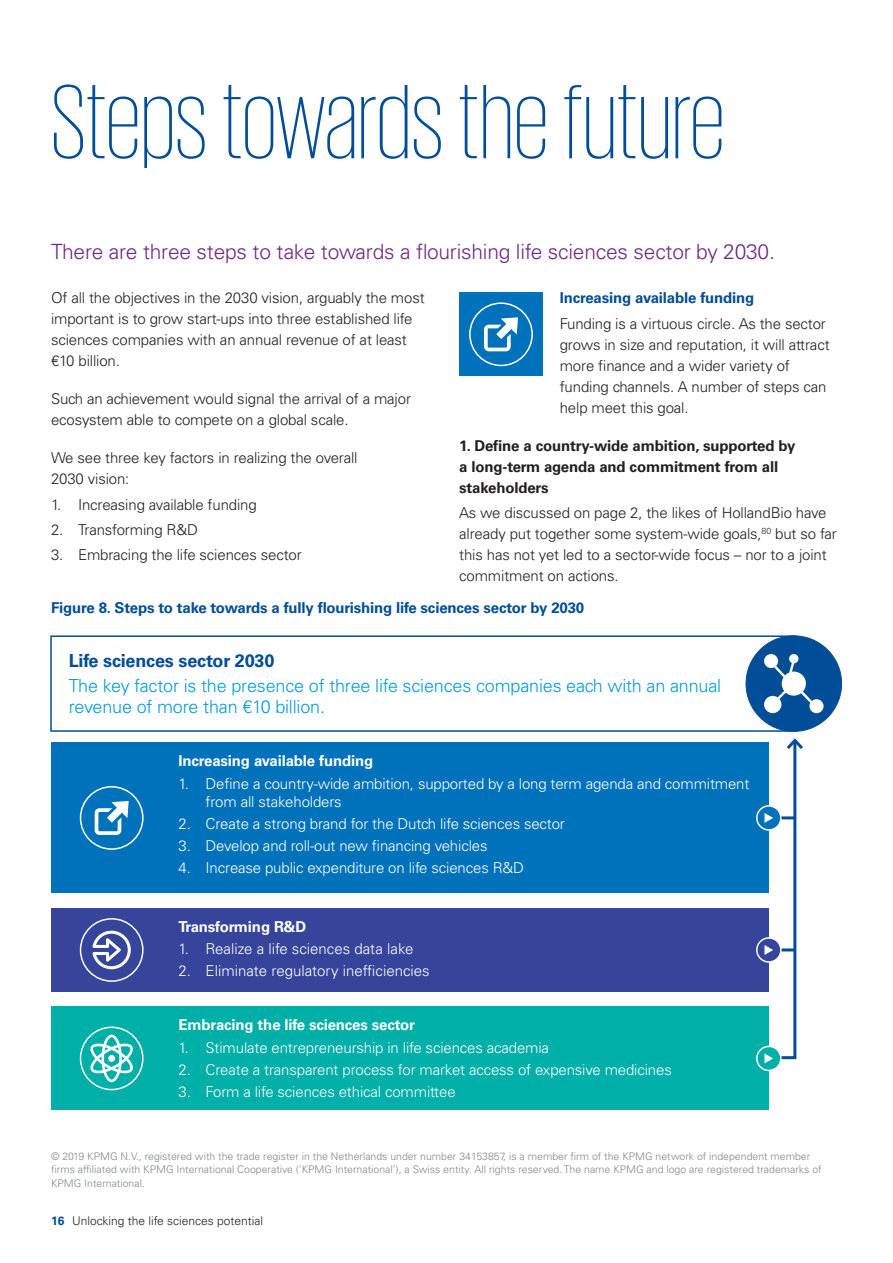
<style>
.page{position:relative;width:893px;height:1263px;background:#fff}
.page>*{position:absolute;margin:0;border:0;box-sizing:border-box;transform-origin:0 0}
.t1{font:200 108px "KPMG";color:#014d97}
.t2{font:300 21px "Univers LT Std";letter-spacing:-.01em;color:#6f2786}
.t3{font:300 18px/21px "Univers LT Std";letter-spacing:-.01em;color:#009cdc}
.t4{font:700 18px "Univers LT Std";letter-spacing:-.01em;color:#014d97}
.t5{font:300 15px/21px "Univers LT Std";letter-spacing:-.01em;color:#231f20}
.t6{font:300 15px/18px "Univers LT Std";letter-spacing:-.01em;color:#fff}
.t7{font:700 15px "Univers LT Std";letter-spacing:-.01em;color:#014d97}
.t8{font:700 15px/21px "Univers LT Std";letter-spacing:-.01em;color:#231f20}
.t9{font:700 15px "Univers LT Std";letter-spacing:-.01em;color:#fff}
.t10{font:300 12px "Univers LT Std";color:#231f20}
.t11{font:700 12px "Univers LT Std";color:#014d97}
.t12{font:300 10.5px/13.5px "Univers LT Std";color:#828688}
</style>
<div class="page">
<div style="left:50px;top:635px;width:745px;height:97px;border:2px solid #014d97"></div>
<div style="left:51px;top:1007px;width:718px;height:103px;background:#00afa8"></div>
<div style="left:51px;top:743px;width:718px;height:150px;background:#0072bc"></div>
<div style="left:51px;top:908px;width:718px;height:84px;background:#36449c"></div>
<div style="left:746px;top:636px;width:96px;height:95px;background:#014d97;border-radius:50%"></div>
<svg style="left:764px;top:654px;width:60px;height:59px"></svg>
<div style="left:757px;top:1046px;width:24px;height:24px;background:#00afa8;border-radius:50%"></div>
<div style="left:756px;top:1046px;width:26px;height:25px;border:2px solid #fff;border-radius:50%"></div>
<svg style="left:741px;top:738px;width:62px;height:325px"></svg>
<div style="left:80px;top:786px;width:64px;height:64px;border:2px solid #fff;border-radius:50%"></div>
<div style="left:80px;top:918px;width:64px;height:64px;border:2px solid #fff;border-radius:50%"></div>
<div style="left:80px;top:1026px;width:64px;height:64px;border:2px solid #fff;border-radius:50%"></div>
<svg style="left:95px;top:801px;width:34px;height:34px"></svg>
<svg style="left:92px;top:931px;width:39px;height:38px"></svg>
<svg style="left:89px;top:1034px;width:45px;height:48px"></svg>
<div style="left:459px;top:293px;width:84px;height:83px;background:#0072bc"></div>
<div style="left:469px;top:302px;width:64px;height:64px;border:2px solid #fff;border-radius:50%"></div>
<svg style="left:484px;top:317px;width:34px;height:34px"></svg>
<h1 class="t1" style="left:51px;top:71px;width:675px">Steps towards the future</h1>
<h2 class="t2" style="left:51px;top:238px;width:725px">There are three steps to take towards a flourishing life sciences sector by 2030.</h2>
<p class="t5" style="left:51px;top:288px;width:375px">Of all the objectives in the 2030 vision, arguably the most important is to grow start-ups into three established life sciences companies with an annual revenue of at least €10 billion.</p>
<p class="t5" style="left:51px;top:389px;width:361px">Such an achievement would signal the arrival of a major ecosystem able to compete on a global scale.</p>
<p class="t5" style="left:51px;top:448px;width:308px">We see three key factors in realizing the overall<br>2030 vision:</p>
<p class="t5" style="left:51px;top:494px;width:207px">1. Increasing available funding</p>
<p class="t5" style="left:51px;top:519px;width:148px">2. Transforming R&amp;D</p>
<p class="t5" style="left:51px;top:544px;width:252px">3. Embracing the life sciences sector</p>
<p class="t7" style="left:560px;top:289px;width:196px">Increasing available funding</p>
<p class="t5" style="left:560px;top:313px;width:271px">Funding is a virtuous circle. As the sector grows in size and reputation, it will attract more finance and a wider variety of funding channels. A number of steps can help meet this goal.</p>
<p class="t8" style="left:459px;top:435px;width:338px">1. Define a country-wide ambition, supported by a long-term agenda and commitment from all stakeholders</p>
<p class="t5" style="left:459px;top:502px;width:379px">As we discussed on page 2, the likes of HollandBio have already put together some system-wide goals,<sup>80</sup> but so far this has not yet led to a sector-wide focus – nor to a joint commitment on actions.</p>
<p class="t7" style="left:51px;top:599px;width:535px">Figure 8. Steps to take towards a fully flourishing life sciences sector by 2030</p>
<p class="t4" style="left:69px;top:650px;width:207px">Life sciences sector 2030</p>
<p class="t3" style="left:69px;top:675px;width:654px">The key factor is the presence of three life sciences companies each with an annual revenue of more than €10 billion.</p>
<p class="t9" style="left:179px;top:752px;width:196px">Increasing available funding</p>
<p class="t6" style="left:206px;top:774px;width:545px;text-indent:-27px">1. Define a country-wide ambition, supported by a long term agenda and commitment from all stakeholders</p>
<p class="t6" style="left:179px;top:814px;width:388px">2. Create a strong brand for the Dutch life sciences sector</p>
<p class="t6" style="left:179px;top:837px;width:310px">3. Develop and roll-out new financing vehicles</p>
<p class="t6" style="left:179px;top:859px;width:347px">4. Increase public expenditure on life sciences R&amp;D</p>
<p class="t9" style="left:179px;top:918px;width:129px">Transforming R&amp;D</p>
<p class="t6" style="left:179px;top:940px;width:237px">1. Realize a life sciences data lake</p>
<p class="t6" style="left:179px;top:962px;width:253px">2. Eliminate regulatory inefficiencies</p>
<p class="t9" style="left:179px;top:1016px;width:238px">Embracing the life sciences sector</p>
<p class="t6" style="left:179px;top:1038px;width:372px">1. Stimulate entrepreneurship in life sciences academia</p>
<p class="t6" style="left:179px;top:1061px;width:495px">2. Create a transparent process for market access of expensive medicines</p>
<p class="t6" style="left:179px;top:1083px;width:279px">3. Form a life sciences ethical committee</p>
<p class="t12" style="left:51px;top:1149px;width:772px">© 2019 KPMG N.V., registered with the trade register in the Netherlands under number 34153857, is a member firm of the KPMG network of independent member firms affiliated with KPMG International Cooperative (‘KPMG International’), a Swiss entity. All rights reserved. The name KPMG and logo are registered trademarks of<br>KPMG International.</p>
<p class="t11" style="left:51px;top:1214px;width:15px">16</p>
<p class="t10" style="left:72px;top:1214px;width:192px">Unlocking the life sciences potential</p>
</div>
